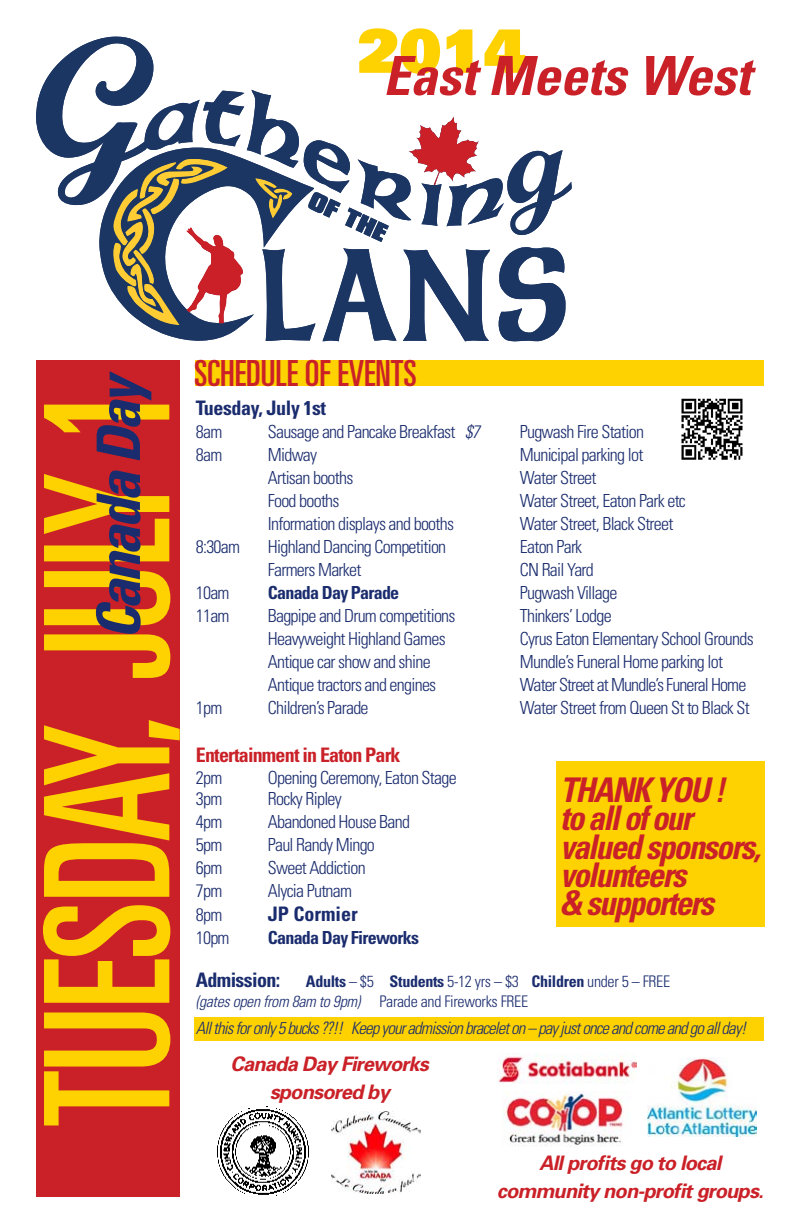
<style>
.page{position:relative;width:792px;height:1224px;background:#fff}
.page>*{position:absolute;margin:0;border:0;box-sizing:border-box;transform-origin:0 0}
.t1{font:ultra-condensed 173.6px "Univers";letter-spacing:-.01em;color:#fed100;scale:.92 1}
.t2{font:italic 700 condensed 60px "Univers";color:#1a2c6e}
.t3{font:900 60px "Univers";color:#fed100}
.t4{font:italic 700 condensed 54px "Univers";color:#ca2128}
.t5{font:ultra-condensed 36px "Univers";color:#ca2128}
.t6{font:italic 700 condensed 34px/28px "Univers";letter-spacing:-.05em;color:#ca2128}
.t7{font:italic 700 20px/28px "Univers";letter-spacing:-.04em;color:#ca2128;text-align:center}
.t8{font:700 condensed 20px "Univers";letter-spacing:-.02em;color:#1a2c6e}
.t9{font:700 condensed 20px "Univers";letter-spacing:-.04em;color:#ca2128}
.t10{font:700 condensed 20px "Univers";color:#1a2c6e}
.t11{font:300 condensed 18px "Univers";letter-spacing:-.04em;color:#1a2c6e}
.t12{font:700 condensed 18px "Univers";letter-spacing:-.04em;color:#1a2c6e}
.t13{font:italic 300 condensed 17px "Univers";letter-spacing:-.05em;color:#1a2c6e}
.t14{font:300 condensed 16px/19.2px "Univers";letter-spacing:-.02em;color:#1a2c6e}
.s1{font-style:italic}
.s2{font-weight:700}
</style>
<div class="page">
<div style="left:194px;top:1017px;width:570px;height:24px;background:#fed100"></div>
<div style="left:557px;top:762px;width:208px;height:165px;background:#fed100"></div>
<div style="left:195px;top:360px;width:569px;height:26px;background:#fed100"></div>
<svg style="left:36px;top:36px;width:536px;height:306px"></svg>
<div style="left:36px;top:360px;width:144px;height:837px;background:#ca2128"></div>
<img style="left:648px;top:1058px;width:108px;height:79px">
<img style="left:503px;top:1093px;width:120px;height:53px">
<img style="left:498px;top:1053px;width:138px;height:31px">
<img style="left:331px;top:1111px;width:89px;height:82px">
<img style="left:681px;top:398px;width:62px;height:62px">
<img style="left:217px;top:1106px;width:92px;height:90px">
<h2 class="t3" style="left:357px;top:12px;width:170px">2014</h2>
<h3 class="t4" style="left:383px;top:43px;width:369px">East Meets West</h3>
<h2 class="t2" style="left:82px;top:640px;width:270px;rotate:-90deg">Canada Day</h2>
<h3 class="t5" style="left:194px;top:352px;width:54px">SCHEDULE</h3>
<h3 class="t5" style="left:305px;top:352px;width:100px">OF EVENTS</h3>
<p class="t8" style="left:196px;top:396px;width:132px">Tuesday, July 1st</p>
<p class="t11" style="left:196px;top:421px;width:28px">8am</p>
<p class="t11" style="left:268px;top:421px;width:214px">Sausage and Pancake Breakfast <span class="s1">$7</span></p>
<p class="t11" style="left:520px;top:421px;width:126px">Pugwash Fire Station</p>
<p class="t11" style="left:196px;top:444px;width:28px">8am</p>
<p class="t11" style="left:268px;top:444px;width:51px">Midway</p>
<p class="t11" style="left:520px;top:444px;width:125px">Municipal parking lot</p>
<p class="t11" style="left:268px;top:467px;width:87px">Artisan booths</p>
<p class="t11" style="left:520px;top:467px;width:78px">Water Street</p>
<p class="t11" style="left:268px;top:490px;width:73px">Food booths</p>
<p class="t11" style="left:520px;top:490px;width:168px">Water Street, Eaton Park etc</p>
<p class="t11" style="left:268px;top:513px;width:188px">Information displays and booths</p>
<p class="t11" style="left:520px;top:513px;width:155px">Water Street, Black Street</p>
<p class="t11" style="left:196px;top:536px;width:46px">8:30am</p>
<p class="t11" style="left:268px;top:536px;width:180px">Highland Dancing Competition</p>
<p class="t11" style="left:520px;top:536px;width:64px">Eaton Park</p>
<p class="t11" style="left:268px;top:559px;width:95px">Farmers Market</p>
<p class="t11" style="left:520px;top:559px;width:76px">CN Rail Yard</p>
<p class="t11" style="left:196px;top:582px;width:35px">10am</p>
<p class="t12" style="left:268px;top:582px;width:133px">Canada Day Parade</p>
<p class="t11" style="left:520px;top:582px;width:99px">Pugwash Village</p>
<p class="t11" style="left:196px;top:605px;width:35px">11am</p>
<p class="t11" style="left:268px;top:605px;width:189px">Bagpipe and Drum competitions</p>
<p class="t11" style="left:520px;top:605px;width:93px">Thinkers’ Lodge</p>
<p class="t11" style="left:268px;top:628px;width:179px">Heavyweight Highland Games</p>
<p class="t11" style="left:520px;top:628px;width:235px">Cyrus Eaton Elementary School Grounds</p>
<p class="t11" style="left:268px;top:651px;width:164px">Antique car show and shine</p>
<p class="t11" style="left:520px;top:651px;width:205px">Mundle’s Funeral Home parking lot</p>
<p class="t11" style="left:268px;top:674px;width:170px">Antique tractors and engines</p>
<p class="t11" style="left:520px;top:674px;width:228px">Water Street at Mundle’s Funeral Home</p>
<p class="t11" style="left:196px;top:697px;width:28px">1pm</p>
<p class="t11" style="left:268px;top:697px;width:102px">Children’s Parade</p>
<p class="t11" style="left:520px;top:697px;width:231px">Water Street from Queen St to Black St</p>
<p class="t9" style="left:196px;top:743px;width:206px">Entertainment in Eaton Park</p>
<p class="t11" style="left:196px;top:766px;width:28px">2pm</p>
<p class="t11" style="left:268px;top:766px;width:190px">Opening Ceremony, Eaton Stage</p>
<p class="t11" style="left:196px;top:788px;width:28px">3pm</p>
<p class="t11" style="left:268px;top:788px;width:76px">Rocky Ripley</p>
<p class="t11" style="left:196px;top:811px;width:28px">4pm</p>
<p class="t11" style="left:268px;top:811px;width:144px">Abandoned House Band</p>
<p class="t11" style="left:196px;top:834px;width:28px">5pm</p>
<p class="t11" style="left:268px;top:834px;width:109px">Paul Randy Mingo</p>
<p class="t11" style="left:196px;top:857px;width:28px">6pm</p>
<p class="t11" style="left:268px;top:857px;width:99px">Sweet Addiction</p>
<p class="t11" style="left:196px;top:880px;width:28px">7pm</p>
<p class="t11" style="left:268px;top:880px;width:86px">Alycia Putnam</p>
<p class="t11" style="left:196px;top:904px;width:28px">8pm</p>
<p class="t10" style="left:268px;top:902px;width:92px">JP Cormier</p>
<p class="t11" style="left:196px;top:927px;width:35px">10pm</p>
<p class="t12" style="left:268px;top:927px;width:153px">Canada Day Fireworks</p>
<p class="t8" style="left:196px;top:968px;width:86px">Admission:</p>
<h1 class="t1" style="left:9px;top:1126px;width:807px;rotate:-90deg">TUESDAY, JULY 1</h1>
<h3 class="t6" style="left:560px;top:776px;width:202px">THANK YOU !<br>to all of our valued sponsors, volunteers<br>&amp; supporters</h3>
<p class="t14" style="left:196px;top:972px;width:476px;text-indent:110px"><span class="s2">Adults</span> – $5 <span class="s2">Students</span> 5-12 yrs – $3 <span class="s2">Children</span> under 5 – FREE <span class="s1">(gates open from 8am to 9pm)</span> Parade and Fireworks FREE</p>
<p class="t13" style="left:196px;top:1017px;width:552px">All this for only 5 bucks ??!! Keep your admission bracelet on – pay just once and come and go all day!</p>
<p class="t7" style="left:231px;top:1049px;width:200px">Canada Day Fireworks sponsored by</p>
<p class="t7" style="left:497px;top:1148px;width:268px">All profits go to local community non-profit groups.</p>
</div>
